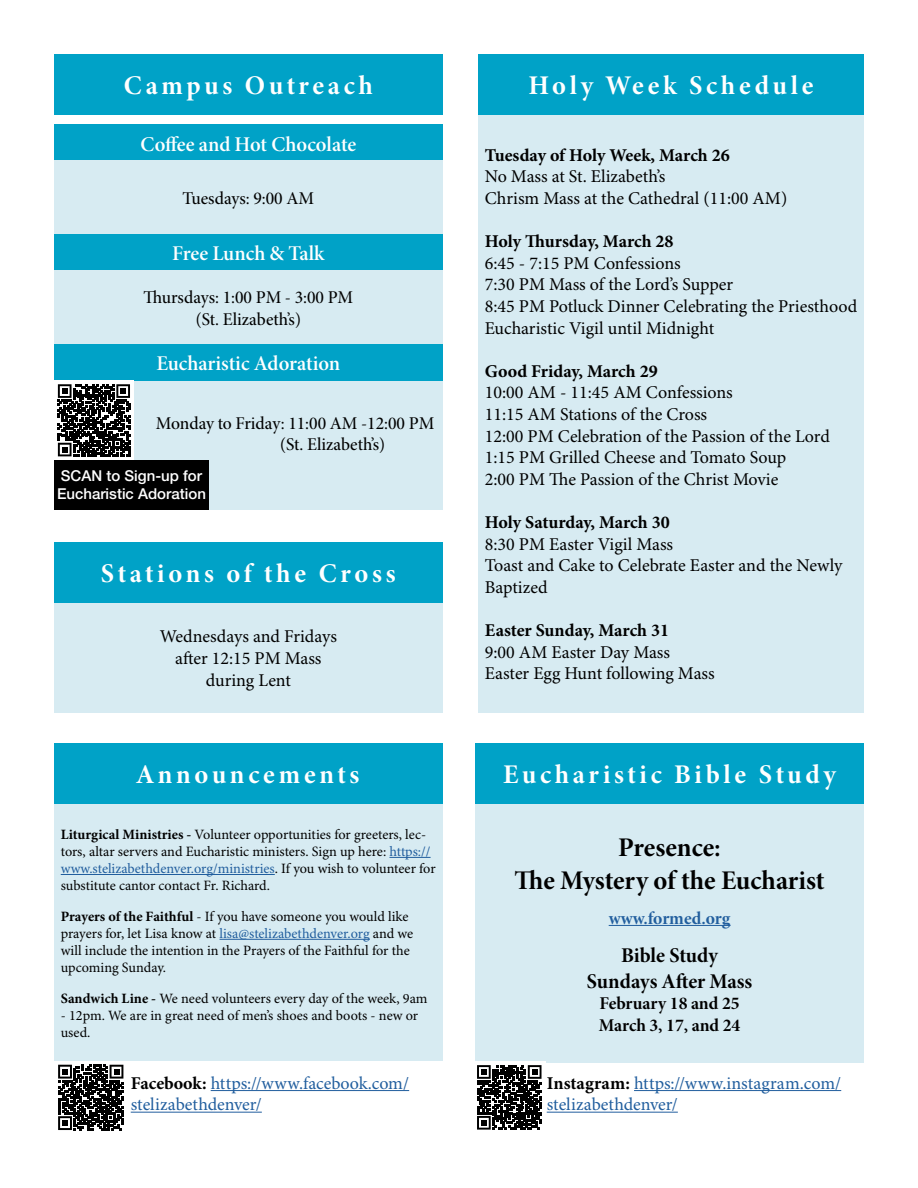
<style>
.page{position:relative;width:918px;height:1188px;background:#fff}
.page>*{position:absolute;margin:0;border:0;box-sizing:border-box;transform-origin:0 0}
.t1{font:27px "Minion Variable Concept";letter-spacing:.135em;color:#fff}
.t2{font:27px/32.4px "Minion Pro Bold Subh";letter-spacing:-.005em;color:#000;text-align:center}
.t3{font:21px "Minion Pro Semibold Subh";letter-spacing:-.005em;color:#fff}
.t4{font:21px/25.2px "Minion Pro Bold Subh";letter-spacing:-.005em;color:#000;text-align:center}
.t5{font:18px/21.6px "Minion Pro";color:#000}
.t6{font:18px/21.6px "Minion Pro";color:#215e9e}
.t7{font:700 18px "Minion Pro";letter-spacing:-.005em;color:#000}
.t8{font:18px/21.6px "Minion Pro Medium Subh";color:#000}
.t9{font:18px/21.6px "Minion Pro Bold Subh";letter-spacing:-.005em;color:#000}
.t10{font:18px "Minion Pro Bold Subh";color:#215e9e}
.t11{font:500 15px/18px "Helvetica Neue LT Std";color:#fff}
.t12{font:14.25px/17.1px "Minion Pro";letter-spacing:-.005em;color:#000}
.s1{font-weight:700}
.s2{color:#215e9e}
.s3{font-weight:700;color:#000}
</style>
<div class="page">
<div style="left:475px;top:805px;width:389px;height:258px;background:#d7ebf2"></div>
<hr style="left:609px;top:925px;width:122px;height:1px;background:#215e9e">
<div style="left:54px;top:743px;width:389px;height:61px;background:#00a2c7"></div>
<svg style="left:58px;top:1065px;width:65px;height:65px"></svg>
<div style="left:473px;top:1061px;width:72px;height:73px;background:#fff"></div>
<svg style="left:477px;top:1065px;width:65px;height:65px"></svg>
<hr style="left:211px;top:1090px;width:198px;height:1px;background:#215e9e">
<hr style="left:131px;top:1112px;width:131px;height:1px;background:#215e9e">
<hr style="left:634px;top:1090px;width:207px;height:1px;background:#215e9e">
<hr style="left:547px;top:1112px;width:131px;height:1px;background:#215e9e">
<div style="left:54px;top:805px;width:389px;height:256px;background:#d7ebf2"></div>
<hr style="left:389px;top:857px;width:42px;height:1px;background:#215e9e">
<hr style="left:61px;top:874px;width:214px;height:1px;background:#215e9e">
<hr style="left:220px;top:939px;width:150px;height:1px;background:#215e9e">
<div style="left:54px;top:380px;width:389px;height:130px;background:#d7ebf2"></div>
<div style="left:54px;top:54px;width:389px;height:61px;background:#00a2c7"></div>
<div style="left:54px;top:125px;width:389px;height:36px;background:#00a2c7"></div>
<div style="left:54px;top:161px;width:389px;height:73px;background:#d7ebf2"></div>
<div style="left:54px;top:234px;width:389px;height:36px;background:#00a2c7"></div>
<div style="left:54px;top:271px;width:389px;height:73px;background:#d7ebf2"></div>
<div style="left:54px;top:344px;width:389px;height:36px;background:#00a2c7"></div>
<svg style="left:54px;top:380px;width:80px;height:80px"></svg>
<svg style="left:58px;top:384px;width:72px;height:72px;background:#444"></svg>
<div style="left:54px;top:460px;width:155px;height:50px;background:#000"></div>
<div style="left:54px;top:602px;width:389px;height:110px;background:#d7ebf2"></div>
<div style="left:54px;top:542px;width:389px;height:60px;background:#00a2c7"></div>
<div style="left:475px;top:743px;width:389px;height:61px;background:#00a2c7"></div>
<div style="left:478px;top:54px;width:386px;height:61px;background:#00a2c7"></div>
<div style="left:478px;top:115px;width:386px;height:597px;background:#d7ebf2"></div>
<h1 class="t1" style="left:124px;top:66px;width:251px">Campus Outreach</h1>
<p class="t3" style="left:141px;top:131px;width:217px">Coffee and Hot Chocolate</p>
<p class="t8" style="left:183px;top:188px;width:133px">Tuesdays: 9:00 AM</p>
<p class="t3" style="left:172px;top:241px;width:154px">Free Lunch &amp; Talk</p>
<p class="t8" style="left:143px;top:287px;width:211px;text-align:center">Thursdays: 1:00 PM - 3:00 PM (St. Elizabeth’s)</p>
<p class="t3" style="left:156px;top:351px;width:185px">Eucharistic Adoration</p>
<p class="t8" style="left:280px;top:413px;width:156px;text-indent:-124px">Monday to Friday: 11:00 AM -12:00 PM (St. Elizabeth’s)</p>
<p class="t11" style="left:57px;top:467px;width:150px">SCAN to Sign-up for<br>Eucharistic Adoration</p>
<h1 class="t1" style="left:101px;top:554px;width:296px">Stations of the Cross</h1>
<p class="t5" style="left:160px;top:627px;width:179px;text-align:center">Wednesdays and Fridays after 12:15 PM Mass during Lent</p>
<h1 class="t1" style="left:137px;top:755px;width:224px">Announcements</h1>
<p class="t12" style="left:61px;top:826px;width:376px"><span class="s1">Liturgical Ministries -</span> Volunteer opportunities for greeters, lec&shy;tors, altar servers and Eucharistic ministers. Sign up here: <span class="s2">https:// www.stelizabethdenver.org/ministries</span>. If you wish to volunteer for substitute cantor contact Fr. Richard.</p>
<p class="t12" style="left:61px;top:908px;width:354px"><span class="s1">Prayers of the Faithful</span> - If you have someone you would like prayers for, let Lisa know at <span class="s2">lisa@stelizabethdenver.org</span> and we will include the intention in the Prayers of the Faithful for the upcoming Sunday.</p>
<p class="t12" style="left:61px;top:990px;width:368px"><span class="s1">Sandwich Line -</span> We need volunteers every day of the week, 9am</p>
<p class="t12" style="left:61px;top:1007px;width:359px">- 12pm. We are in great need of men’s shoes and boots - new or used.</p>
<h1 class="t1" style="left:528px;top:66px;width:287px">Holy Week Schedule</h1>
<p class="t7" style="left:485px;top:144px;width:246px">Tuesday of Holy Week, March 26</p>
<p class="t5" style="left:485px;top:167px;width:304px">No Mass at St. Elizabeth’s<br>Chrism Mass at the Cathedral (11:00 AM)</p>
<p class="t7" style="left:485px;top:231px;width:190px">Holy Thursday, March 28</p>
<p class="t5" style="left:485px;top:253px;width:374px">6:45 - 7:15 PM Confessions<br>7:30 PM Mass of the Lord’s Supper<br>8:45 PM Potluck Dinner Celebrating the Priesthood Eucharistic Vigil until Midnight</p>
<p class="t7" style="left:485px;top:360px;width:174px">Good Friday, March 29</p>
<p class="t5" style="left:485px;top:383px;width:347px">10:00 AM - 11:45 AM Confessions<br>11:15 AM Stations of the Cross<br>12:00 PM Celebration of the Passion of the Lord 1:15 PM Grilled Cheese and Tomato Soup<br>2:00 PM The Passion of the Christ Movie</p>
<p class="t7" style="left:485px;top:512px;width:186px">Holy Saturday, March 30</p>
<p class="t5" style="left:485px;top:534px;width:359px">8:30 PM Easter Vigil Mass<br>Toast and Cake to Celebrate Easter and the Newly<br>Baptized</p>
<p class="t7" style="left:485px;top:620px;width:186px">Easter Sunday, March 31</p>
<p class="t5" style="left:485px;top:642px;width:231px">9:00 AM Easter Day Mass<br>Easter Egg Hunt following Mass</p>
<h1 class="t1" style="left:503px;top:755px;width:334px">Eucharistic Bible Study</h1>
<h1 class="t2" style="left:514px;top:832px;width:312px">Presence:<br>The Mystery of the Eucharist</h1>
<p class="t10" style="left:609px;top:907px;width:123px">www.formed.org</p>
<p class="t4" style="left:587px;top:944px;width:167px">Bible Study<br>Sundays After Mass</p>
<p class="t9" style="left:599px;top:993px;width:143px">February 18 and 25<br>March 3, 17, and 24</p>
<p class="t6" style="left:131px;top:1073px;width:280px"><span class="s3">Facebook:</span> https://www.facebook.com/ stelizabethdenver/</p>
<p class="t6" style="left:547px;top:1073px;width:296px"><span class="s3">Instagram:</span> https://www.instagram.com/ stelizabethdenver/</p>
</div>
